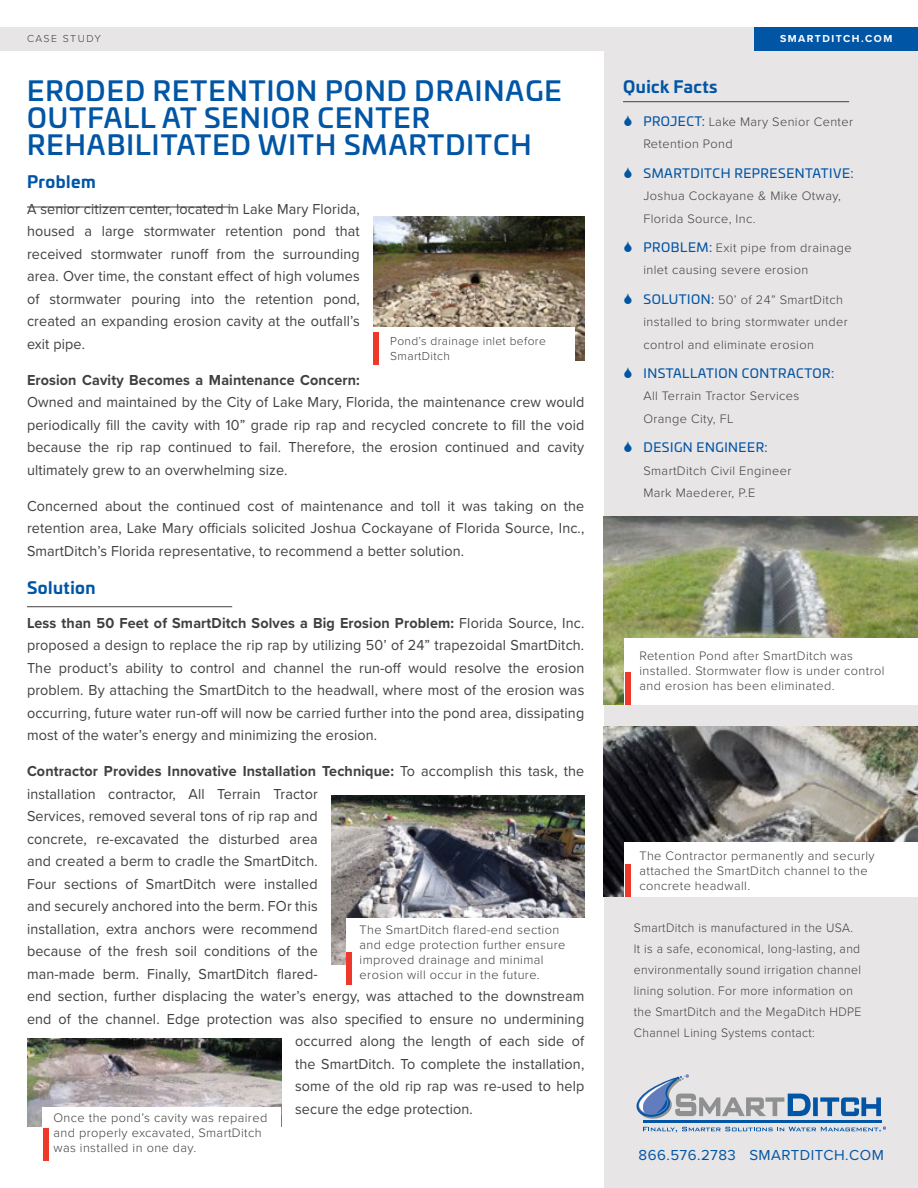
<style>
.page{position:relative;width:918px;height:1188px;background:#fff}
.page>*{position:absolute;margin:0;border:0;box-sizing:border-box;transform-origin:0 0}
.t1{font:500 27px "Univia Pro";letter-spacing:.04em;color:#0155a5}
.t2{font:700 16.5px "Univia Pro";letter-spacing:.03em;color:#0155a5}
.t3{font:15px/22.5px "Proxima Nova";letter-spacing:.01em;color:#413f41;text-align:justify;scale:.96 1}
.t4{font:700 15px "Proxima Nova";letter-spacing:.01em;color:#413f41;scale:.96 1}
.t5{font:15px "Proxima Nova";letter-spacing:.03em;color:#0155a5}
.t6{font:300 12.75px/22.5px "Proxima Nova";letter-spacing:.03em;color:#413f41}
.t7{font:300 12.75px/21px "Proxima Nova";letter-spacing:.03em;color:#413f41;scale:.96 1}
.t8{font:300 12px/15px "Proxima Nova";letter-spacing:.03em;color:#413f41}
.t9{font:700 10.5px "Proxima Nova";letter-spacing:.14em;color:#fff}
.t10{font:300 10.5px "Proxima Nova";letter-spacing:.14em;color:#413f41}
.s1{font-family:"Univia Pro";font-weight:400;color:#0155a5}
.s2{font-weight:700}
.s3{font-weight:400}
</style>
<div class="page">
<div style="left:604px;top:51px;width:314px;height:1137px;background:#e7e5e6"></div>
<hr style="left:643px;top:1120px;width:238px;height:3px;background:#0155a5">
<svg style="left:637px;top:1075px;width:244px;height:44px"></svg>
<svg style="left:643px;top:1127px;width:243px;height:5px"></svg>
<div style="left:0;top:27px;width:918px;height:24px;background:#e7e5e6"></div>
<div style="left:754px;top:27px;width:164px;height:24px;background:#0155a5"></div>
<hr style="left:623px;top:101px;width:226px;height:1px;background:#413f41">
<img style="left:604px;top:516px;width:314px;height:189px">
<div style="left:625px;top:638px;width:293px;height:67px;background:#fff"></div>
<img style="left:331px;top:796px;width:253px;height:169px">
<div style="left:346px;top:918px;width:238px;height:67px;background:#fff"></div>
<img style="left:373px;top:216px;width:211px;height:144px">
<div style="left:373px;top:327px;width:202px;height:39px;background:#fff"></div>
<img style="left:27px;top:1039px;width:255px;height:87px">
<div style="left:43px;top:1107px;width:238px;height:54px;background:#fff"></div>
<img style="left:604px;top:726px;width:314px;height:171px">
<div style="left:625px;top:842px;width:293px;height:55px;background:#fff"></div>
<hr style="left:27px;top:207px;width:205px;height:1px;background:#413f41">
<div style="left:373px;top:332px;width:6px;height:33px;background:#ee3829"></div>
<div style="left:625px;top:672px;width:6px;height:33px;background:#ee3829"></div>
<hr style="left:27px;top:606px;width:205px;height:1px;background:#413f41">
<div style="left:625px;top:864px;width:6px;height:33px;background:#ee3829"></div>
<div style="left:43px;top:1128px;width:6px;height:33px;background:#ee3829"></div>
<div style="left:346px;top:952px;width:6px;height:33px;background:#ee3829"></div>
<p class="t10" style="left:27px;top:30px;width:76px">CASE STUDY</p>
<p class="t9" style="left:780px;top:30px;width:114px">SMARTDITCH.COM</p>
<p class="t1" style="left:27px;top:70px;width:536px">ERODED RETENTION POND DRAINAGE</p>
<p class="t1" style="left:27px;top:97px;width:404px">OUTFALL AT SENIOR CENTER</p>
<p class="t1" style="left:27px;top:124px;width:506px">REHABILITATED WITH SMARTDITCH</p>
<p class="t2" style="left:623px;top:74px;width:96px">Quick Facts</p>
<p class="t6" style="left:643px;top:110px;width:211px"><span class="s1">PROJECT:</span> Lake Mary Senior Center<br>Retention Pond</p>
<p class="t6" style="left:643px;top:161px;width:212px"><span class="s1">SMARTDITCH REPRESENTATIVE:<br></span>Joshua Cockayane &amp; Mike Otway,<br>Florida Source, Inc.</p>
<p class="t6" style="left:643px;top:236px;width:210px"><span class="s1">PROBLEM:</span> Exit pipe from drainage inlet causing severe erosion</p>
<p class="t6" style="left:643px;top:287px;width:206px"><span class="s1">SOLUTION:</span> 50’ of 24” SmartDitch installed to bring stormwater under control and eliminate erosion</p>
<p class="t6" style="left:643px;top:362px;width:192px"><span class="s1">INSTALLATION CONTRACTOR:<br></span>All Terrain Tractor Services<br>Orange City, FL</p>
<p class="t6" style="left:643px;top:436px;width:150px"><span class="s1">DESIGN ENGINEER:<br></span>SmartDitch Civil Engineer<br>Mark Maederer, P.E</p>
<p class="t2" style="left:27px;top:169px;width:70px">Problem</p>
<p class="t3" style="left:27px;top:197px;width:348px">A senior citizen center, located in Lake Mary Florida, housed a large stormwater retention pond that received stormwater runoff from the surrounding area. Over time, the constant effect of high volumes of stormwater pouring into the retention pond, created an expanding erosion cavity at the outfall’s exit pipe.</p>
<p class="t3" style="left:27px;top:368px;width:582px;text-align:left"><span class="s2">Erosion Cavity Becomes a Maintenance Concern:<br></span>Owned and maintained by the City of Lake Mary, Florida, the maintenance crew would periodically fill the cavity with 10” grade rip rap and recycled concrete to fill the void because the rip rap continued to fail. Therefore, the erosion continued and cavity ultimately grew to an overwhelming size.</p>
<p class="t3" style="left:27px;top:494px;width:582px">Concerned about the continued cost of maintenance and toll it was taking on the retention area, Lake Mary officials solicited Joshua Cockayane of Florida Source, Inc., SmartDitch’s Florida representative, to recommend a better solution.</p>
<p class="t8" style="left:390px;top:333px;width:157px">Pond’s drainage inlet before<br>SmartDitch</p>
<p class="t2" style="left:27px;top:575px;width:70px">Solution</p>
<p class="t3" style="left:27px;top:611px;width:582px"><span class="s2">Less than 50 Feet of SmartDitch Solves a Big Erosion Problem:</span> Florida Source, Inc. proposed a design to replace the rip rap by utilizing 50’ of 24” trapezoidal SmartDitch.<br>The product’s ability to control and channel the run-off would resolve the erosion problem. By attaching the SmartDitch to the headwall, where most of the erosion was occurring, future water run-off will now be carried further into the pond area, dissipating most of the water’s energy and minimizing the erosion.</p>
<p class="t4" style="left:27px;top:760px;width:582px">Contractor Provides Innovative Installation Technique: <span class="s3">To accomplish this task, the</span></p>
<p class="t3" style="left:27px;top:782px;width:304px">installation contractor, All Terrain Tractor</p>
<p class="t3" style="left:27px;top:804px;width:304px">Services, removed several tons of rip rap and</p>
<p class="t3" style="left:27px;top:827px;width:304px">concrete, re-excavated the disturbed area</p>
<p class="t3" style="left:27px;top:849px;width:304px">and created a berm to cradle the SmartDitch.</p>
<p class="t3" style="left:27px;top:872px;width:304px">Four sections of SmartDitch were installed</p>
<p class="t3" style="left:27px;top:894px;width:304px">and securely anchored into the berm. FOr this</p>
<p class="t3" style="left:27px;top:917px;width:304px">installation, extra anchors were recommend</p>
<p class="t3" style="left:27px;top:939px;width:304px">because of the fresh soil conditions of the</p>
<p class="t3" style="left:27px;top:962px;width:304px">man-made berm. Finally, SmartDitch flared-</p>
<p class="t3" style="left:27px;top:984px;width:582px">end section, further displacing the water’s energy, was attached to the downstream</p>
<p class="t3" style="left:27px;top:1007px;width:582px">end of the channel. Edge protection was also specified to ensure no undermining</p>
<p class="t3" style="left:295px;top:1029px;width:303px">occurred along the length of each side of</p>
<p class="t3" style="left:295px;top:1052px;width:303px">the SmartDitch. To complete the installation,</p>
<p class="t3" style="left:295px;top:1074px;width:303px">some of the old rip rap was re-used to help</p>
<p class="t3" style="left:295px;top:1097px;width:187px">secure the edge protection.</p>
<p class="t6" style="left:360px;top:921px;width:207px;line-height:15px">The SmartDitch flared-end section and edge protection further ensure improved drainage and minimal erosion will occur in the future.</p>
<p class="t6" style="left:53px;top:1110px;width:215px;line-height:15px">Once the pond’s cavity was repaired and properly excavated, SmartDitch was installed in one day.</p>
<p class="t6" style="left:639px;top:648px;width:247px;line-height:15px">Retention Pond after SmartDitch was installed. Stormwater flow is under control and erosion has been eliminated.</p>
<p class="t6" style="left:639px;top:847px;width:237px;line-height:15px">The Contractor permanently and securly attached the SmartDitch channel to the concrete headwall.</p>
<p class="t7" style="left:634px;top:917px;width:239px">SmartDitch is manufactured in the USA.<br>It is a safe, economical, long-lasting, and environmentally sound irrigation channel lining solution. For more information on the SmartDitch and the MegaDitch HDPE Channel Lining Systems contact:</p>
<p class="t5" style="left:639px;top:1144px;width:247px">866.576.2783 SMARTDITCH.COM</p>
</div>
